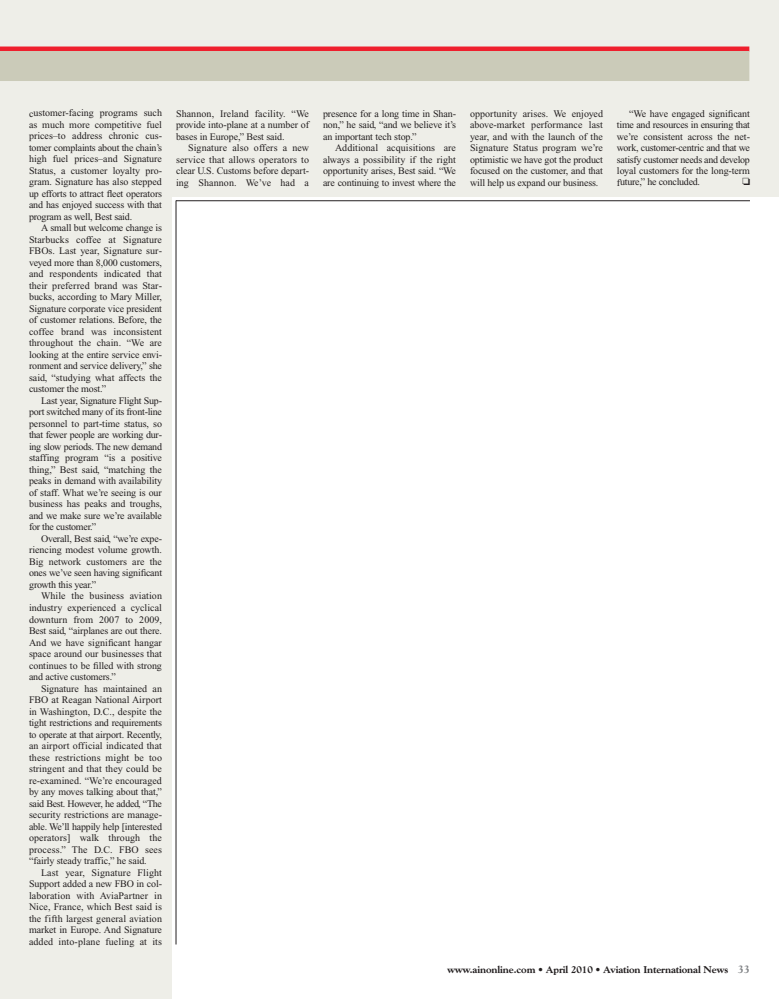
<style>
.page{position:relative;width:779px;height:999px;background:#fff}
.page>*{position:absolute;margin:0;border:0;box-sizing:border-box;transform-origin:0 0}
.t1{font:10px/11.5px "Times New Roman";letter-spacing:-.01em;color:#231f20;text-align:justify}
.t2{font:800 10px "Goudy";letter-spacing:-.01em;color:#231f20}
.t3{font:10px "Monotype Sorts";color:#231f20}
.s1{color:#fff}
.s2{font-size:11px;color:#808285}
</style>
<div class="page">
<div style="left:0;top:0;width:778px;height:999px;background:#eeeee8"></div>
<div style="left:173px;top:198px;width:605px;height:801px;background:#fff"></div>
<hr style="left:176px;top:200px;width:574px;height:1px;background:#231f20">
<div style="left:0;top:47px;width:749px;height:5px;background:#ee1f2d"></div>
<div style="left:0;top:51px;width:749px;height:30px;background:#cbcbb9"></div>
<hr style="left:176px;top:200px;width:1px;height:744px;background:#231f20">
<p class="t1" style="left:29px;top:108px;width:134px">customer-facing programs such as much more competitive fuel prices–to address chronic cus&shy;tomer complaints about the chain’s high fuel prices–and Signature Status, a customer loyalty pro&shy;gram. Signature has also stepped up efforts to attract fleet operators and has enjoyed success with that program as well, Best said.</p>
<p class="t1" style="left:29px;top:223px;width:135px;text-indent:12px">A small but welcome change is Starbucks coffee at Signature FBOs. Last year, Signature sur&shy;veyed more than 8,000 customers, and respondents indicated that their preferred brand was Star&shy;bucks, according to Mary Miller, Signature corporate vice president of customer relations. Before, the coffee brand was inconsistent throughout the chain. “We are looking at the entire service envi&shy;ronment and service delivery,” she said, “studying what affects the customer the most.”</p>
<p class="t1" style="left:29px;top:396px;width:134px;text-indent:12px">Last year, Signature Flight Sup&shy;port switched many of its front-line personnel to part-time status, so that fewer people are working dur&shy;ing slow periods. The new demand staffing program “is a positive thing,” Best said, “matching the peaks in demand with availability of staff. What we’re seeing is our business has peaks and troughs, and we make sure we’re available for the customer.”</p>
<p class="t1" style="left:29px;top:534px;width:135px;text-indent:12px">Overall, Best said, “we’re expe&shy;riencing modest volume growth.<br>Big network customers are the ones we’ve seen having significant growth this year.”</p>
<p class="t1" style="left:29px;top:591px;width:134px;text-indent:12px">While the business aviation industry experienced a cyclical downturn from 2007 to 2009, Best said, “airplanes are out there.<br>And we have significant hangar space around our businesses that continues to be filled with strong and active customers.”</p>
<p class="t1" style="left:29px;top:683px;width:134px;text-indent:12px">Signature has maintained an FBO at Reagan National Airport in Washington, D.C., despite the tight restrictions and requirements to operate at that airport. Recently, an airport official indicated that these restrictions might be too stringent and that they could be re-examined. “We’re encouraged by any moves talking about that,” said Best. However, he added, “The security restrictions are manage&shy;able. We’ll happily help [interested operators] walk through the process.” The D.C. FBO sees “fairly steady traffic,” he said.</p>
<p class="t1" style="left:29px;top:867px;width:134px;text-indent:12px">Last year, Signature Flight Support added a new FBO in col&shy;laboration with AviaPartner in Nice, France, which Best said is the fifth largest general aviation market in Europe. And Signature added into-plane fueling at its</p>
<p class="t1" style="left:176px;top:108px;width:134px">Shannon, Ireland facility. “We provide into-plane at a number of bases in Europe,” Best said.</p>
<p class="t1" style="left:176px;top:143px;width:134px;text-indent:12px">Signature also offers a new service that allows operators to clear U.S. Customs before depart&shy;ing Shannon. We’ve had a</p>
<p class="t1" style="left:323px;top:108px;width:134px">presence for a long time in Shan&shy;non,” he said, “and we believe it’s an important tech stop.”</p>
<p class="t1" style="left:323px;top:143px;width:134px;text-indent:12px">Additional acquisitions are always a possibility if the right opportunity arises, Best said. “We are continuing to invest where the</p>
<p class="t1" style="left:470px;top:108px;width:134px">opportunity arises. We enjoyed above-market performance last year, and with the launch of the Signature Status program we’re optimistic we have got the product focused on the customer, and that will help us expand our business.</p>
<p class="t1" style="left:617px;top:108px;width:135px;text-indent:12px">“We have engaged significant time and resources in ensuring that we’re consistent across the net&shy;work, customer-centric and that we satisfy customer needs and develop loyal customers for the long-term future,” he concluded.</p>
<p class="t3" style="left:742px;top:176px;width:9px">❏</p>
<p class="t2" style="left:447px;top:965px;width:304px">www.ainonline.com • April 2010 • Aviation International News<span class="s1">aa</span><span class="s2">33</span></p>
</div>
